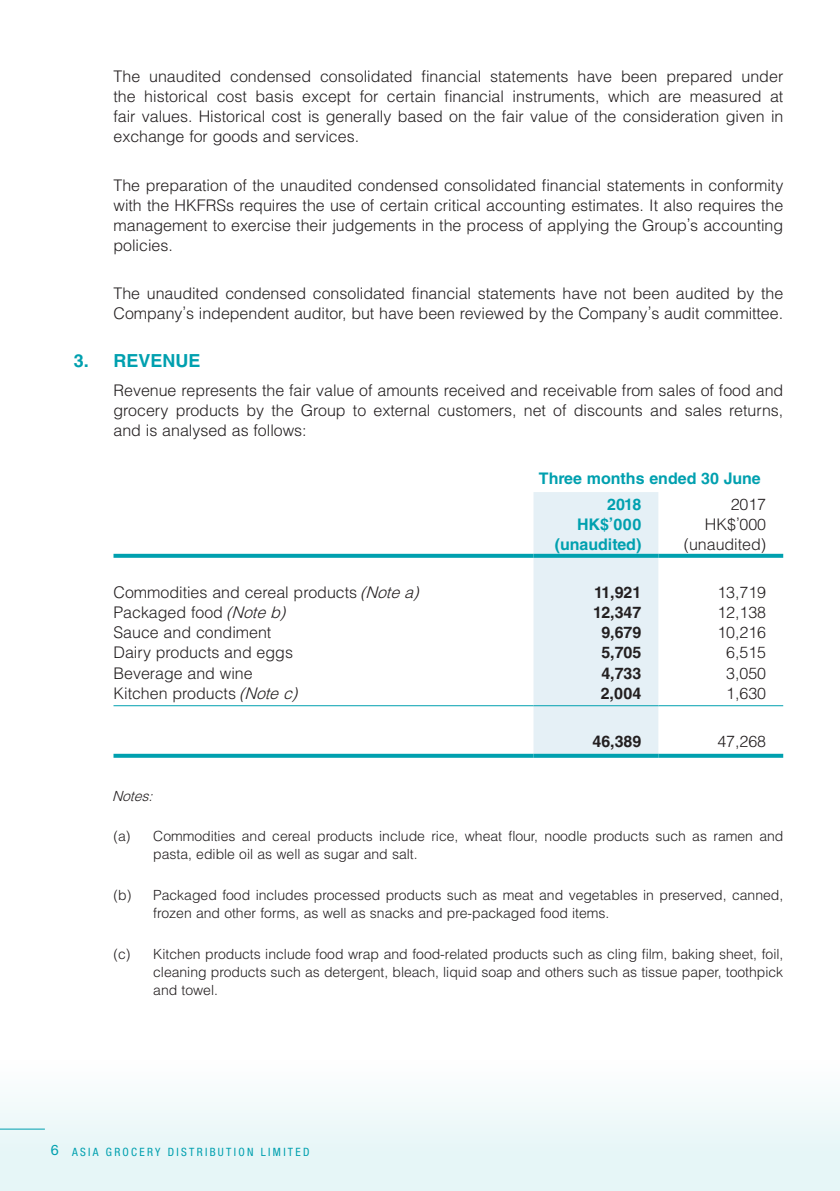
<style>
.page{position:relative;width:840px;height:1191px;background:#fff}
.page>*{position:absolute;margin:0;border:0;box-sizing:border-box;transform-origin:0 0}
.t1{font:700 18px "Helvetica LT Std";color:#00a0af}
.t2{font:300 16px/20px "Helvetica LT Std";color:#231f20;text-align:justify}
.t3{font:700 16px/25.6px "Helvetica LT Std";color:#00a0af}
.t4{font:700 16px "Helvetica LT Std";color:#231f20}
.t5{font:300 14px/18px "Helvetica LT Std";color:#231f20}
.t6{font:italic 300 14px "Helvetica LT Std";color:#231f20}
.t7{font:condensed 11.4px "Helvetica Neue LT Std";letter-spacing:.2em;color:#00a0af}
.s1{font-style:italic}
.s2{font-stretch:normal;font-size:14.4px}
</style>
<div class="page">
<div style="left:0;top:1060px;width:839px;height:131px;background:linear-gradient(to bottom,#fcfefe,#e1f4f5)"></div>
<hr style="left:0;top:1128px;width:45px;height:1px;background:#00a0af">
<div style="left:533px;top:492px;width:125px;height:262px;background:#e5f0f6"></div>
<svg style="left:113px;top:554px;width:420px;height:4px;background:#0ca4b2"></svg>
<svg style="left:533px;top:554px;width:125px;height:4px"></svg>
<svg style="left:658px;top:554px;width:124px;height:4px"></svg>
<hr style="left:113px;top:705px;width:420px;height:1px;background:#00a0af">
<hr style="left:533px;top:705px;width:125px;height:1px;background:#00a0af">
<hr style="left:658px;top:705px;width:124px;height:1px;background:#00a0af">
<svg style="left:113px;top:754px;width:420px;height:4px;background:#0da4b3"></svg>
<svg style="left:533px;top:754px;width:125px;height:4px"></svg>
<svg style="left:658px;top:754px;width:124px;height:4px"></svg>
<p class="t2" style="left:113px;top:66px;width:671px">The unaudited condensed consolidated financial statements have been prepared under the historical cost basis except for certain financial instruments, which are measured at fair values. Historical cost is generally based on the fair value of the consideration given in exchange for goods and services.</p>
<p class="t2" style="left:113px;top:175px;width:671px">The preparation of the unaudited condensed consolidated financial statements in conformity with the HKFRSs requires the use of certain critical accounting estimates. It also requires the management to exercise their judgements in the process of applying the Group’s accounting policies.</p>
<p class="t2" style="left:113px;top:283px;width:671px">The unaudited condensed consolidated financial statements have not been audited by the<br>Company’s independent auditor, but have been reviewed by the Company’s audit committee.</p>
<p class="t1" style="left:74px;top:350px;width:128px">3. REVENUE</p>
<p class="t2" style="left:113px;top:380px;width:671px">Revenue represents the fair value of amounts received and receivable from sales of food and grocery products by the Group to external customers, net of discounts and sales returns, and is analysed as follows:</p>
<p class="t3" style="left:607px;top:466px;width:155px;text-indent:-68px">Three months ended 30 June<br>2018</p>
<p class="t2" style="left:730px;top:494px;width:37px">2017</p>
<p class="t3" style="left:576px;top:511px;width:66px">HK$’000</p>
<p class="t2" style="left:704px;top:514px;width:63px">HK$’000</p>
<p class="t3" style="left:554px;top:531px;width:88px">(unaudited)</p>
<p class="t2" style="left:683px;top:534px;width:84px">(unaudited)</p>
<p class="t2" style="left:113px;top:582px;width:311px">Commodities and cereal products <span class="s1">(Notea)</span></p>
<p class="t4" style="left:593px;top:583px;width:49px">11,921</p>
<p class="t2" style="left:717px;top:582px;width:50px">13,719</p>
<p class="t2" style="left:113px;top:602px;width:178px">Packaged food <span class="s1">(Noteb)</span></p>
<p class="t4" style="left:592px;top:603px;width:50px">12,347</p>
<p class="t2" style="left:717px;top:602px;width:50px">12,138</p>
<p class="t2" style="left:113px;top:622px;width:159px">Sauce and condiment</p>
<p class="t4" style="left:601px;top:623px;width:41px">9,679</p>
<p class="t2" style="left:717px;top:622px;width:50px">10,216</p>
<p class="t2" style="left:113px;top:642px;width:181px">Dairy products and eggs</p>
<p class="t4" style="left:601px;top:643px;width:41px">5,705</p>
<p class="t2" style="left:725px;top:642px;width:41px">6,515</p>
<p class="t2" style="left:113px;top:662px;width:141px">Beverage and wine</p>
<p class="t4" style="left:601px;top:663px;width:41px">4,733</p>
<p class="t2" style="left:725px;top:662px;width:41px">3,050</p>
<p class="t2" style="left:113px;top:682px;width:190px">Kitchen products <span class="s1">(Notec)</span></p>
<p class="t4" style="left:600px;top:683px;width:42px">2,004</p>
<p class="t2" style="left:725px;top:682px;width:41px">1,630</p>
<p class="t4" style="left:592px;top:731px;width:50px">46,389</p>
<p class="t2" style="left:717px;top:731px;width:50px">47,268</p>
<p class="t6" style="left:112px;top:787px;width:46px">Notes:</p>
<p class="t5" style="left:153px;top:827px;width:631px;text-indent:-40px">(a) Commodities and cereal products include rice, wheat flour, noodle products such as ramen and pasta, edible oil as well as sugar and salt.</p>
<p class="t5" style="left:153px;top:886px;width:631px;text-indent:-40px">(b) Packaged food includes processed products such as meat and vegetables in preserved, canned, frozen and other forms, as well as snacks and pre-packaged food items.</p>
<p class="t5" style="left:153px;top:944px;width:631px;text-align:justify;text-indent:-40px">(c) Kitchen products include food wrap and food-related products such as cling film, baking sheet, foil, cleaning products such as detergent, bleach, liquid soap and others such as tissue paper, toothpick and towel.</p>
<p class="t7" style="left:51px;top:1145px;width:260px"><span class="s2">6</span> ASIA GROCERY DISTRIBUTION LIMITED</p>
</div>
